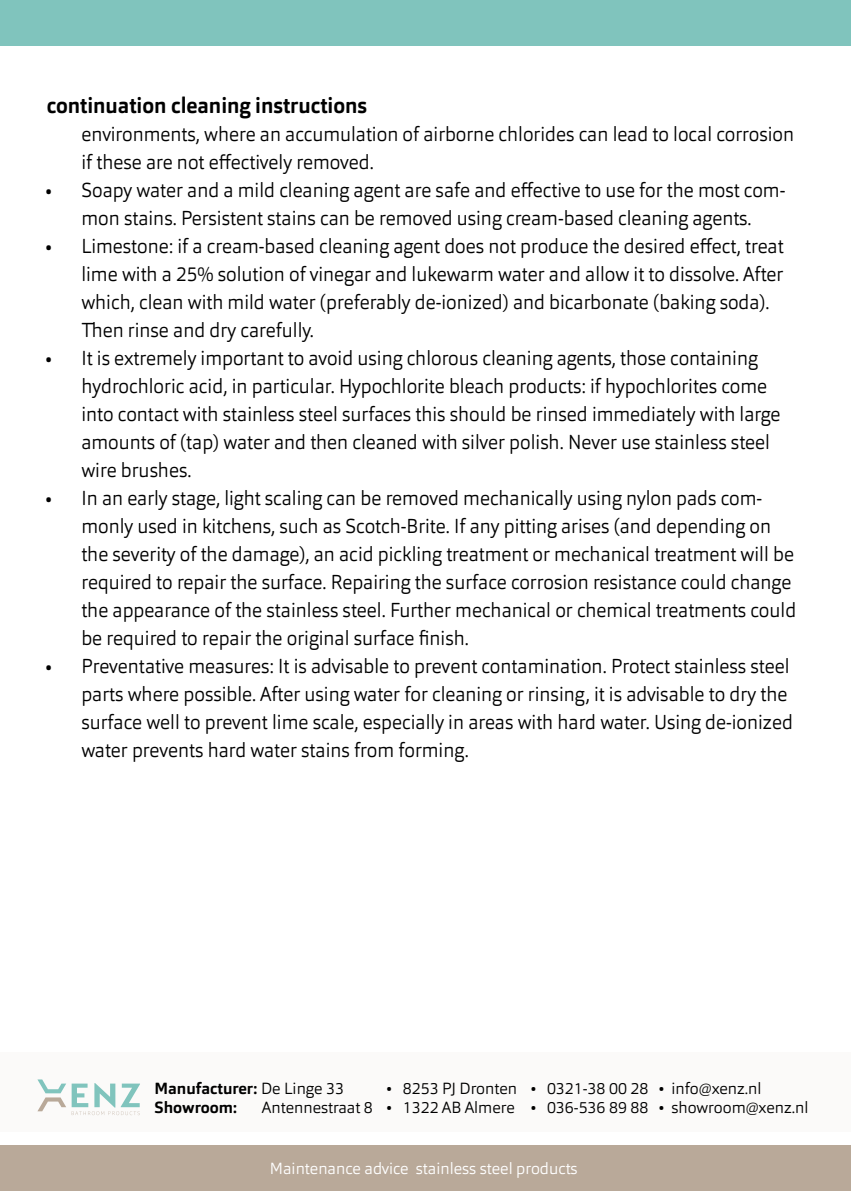
<style>
.page{position:relative;width:851px;height:1191px;background:#fff}
.page>*{position:absolute;margin:0;border:0;box-sizing:border-box;transform-origin:0 0}
.t1{font:700 22px "Orgon";color:#000;scale:.95 1}
.t2{font:300 20px/28px "Orgon";color:#000;scale:.95 1}
.t3{font:300 16px "Orgon";color:#000}
.t4{font:300 16px "Orgon";color:#fff}
.t5{font:700 16px "Orgon";color:#000}
.s1{font-weight:300}
</style>
<div class="page">
<div style="left:0;top:0;width:850px;height:45px;background:#80c4bd"></div>
<div style="left:0;top:1052px;width:850px;height:79px;background:#fbfaf9"></div>
<svg style="left:37px;top:1079px;width:29px;height:32px"></svg>
<svg style="left:72px;top:1083px;width:68px;height:32px"></svg>
<div style="left:0;top:1145px;width:850px;height:46px;background:#b9a999"></div>
<p class="t1" style="left:47px;top:91px;width:339px">continuation cleaning instructions</p>
<p class="t2" style="left:81px;top:120px;width:751px">environments, where an accumulation of airborne chlorides can lead to local corrosion if these are not effectively removed.</p>
<p class="t2" style="left:45px;top:176px;width:780px;text-align:center">• Soapy water and a mild cleaning agent are safe and effective to use for the most com&shy;mon stains. Persistent stains can be removed using cream-based cleaning agents.</p>
<p class="t2" style="left:81px;top:232px;width:740px;text-indent:-36px">• Limestone: if a cream-based cleaning agent does not produce the desired effect, treat lime with a 25% solution of vinegar and lukewarm water and allow it to dissolve. After which, clean with mild water (preferably de-ionized) and bicarbonate (baking soda).<br>Then rinse and dry carefully.</p>
<p class="t2" style="left:81px;top:344px;width:737px;text-indent:-36px">• It is extremely important to avoid using chlorous cleaning agents, those containing hydrochloric acid, in particular. Hypochlorite bleach products: if hypochlorites come into contact with stainless steel surfaces this should be rinsed immediately with large amounts of (tap) water and then cleaned with silver polish. Never use stainless steel wire brushes.</p>
<p class="t2" style="left:81px;top:484px;width:753px;text-indent:-36px">• In an early stage, light scaling can be removed mechanically using nylon pads com&shy;monly used in kitchens, such as Scotch-Brite. If any pitting arises (and depending on the severity of the damage), an acid pickling treatment or mechanical treatment will be required to repair the surface. Repairing the surface corrosion resistance could change the appearance of the stainless steel. Further mechanical or chemical treatments could be required to repair the original surface finish.</p>
<p class="t2" style="left:81px;top:652px;width:750px;text-indent:-36px">• Preventative measures: It is advisable to prevent contamination. Protect stainless steel parts where possible. After using water for cleaning or rinsing, it is advisable to dry the surface well to prevent lime scale, especially in areas with hard water. Using de-ionized water prevents hard water stains from forming.</p>
<p class="t5" style="left:154px;top:1078px;width:191px">Manufacturer: <span class="s1">De Linge 33</span></p>
<p class="t3" style="left:386px;top:1078px;width:376px">• 8253 PJ Dronten • 0321-38 00 28 • info@xenz.nl</p>
<p class="t5" style="left:154px;top:1097px;width:84px">Showroom:</p>
<p class="t3" style="left:262px;top:1097px;width:548px">Antennestraat 8 • 1322 AB Almere • 036-536 89 88 • showroom@xenz.nl</p>
<p class="t4" style="left:270px;top:1158px;width:309px">Maintenance advice stainless steel products</p>
</div>
